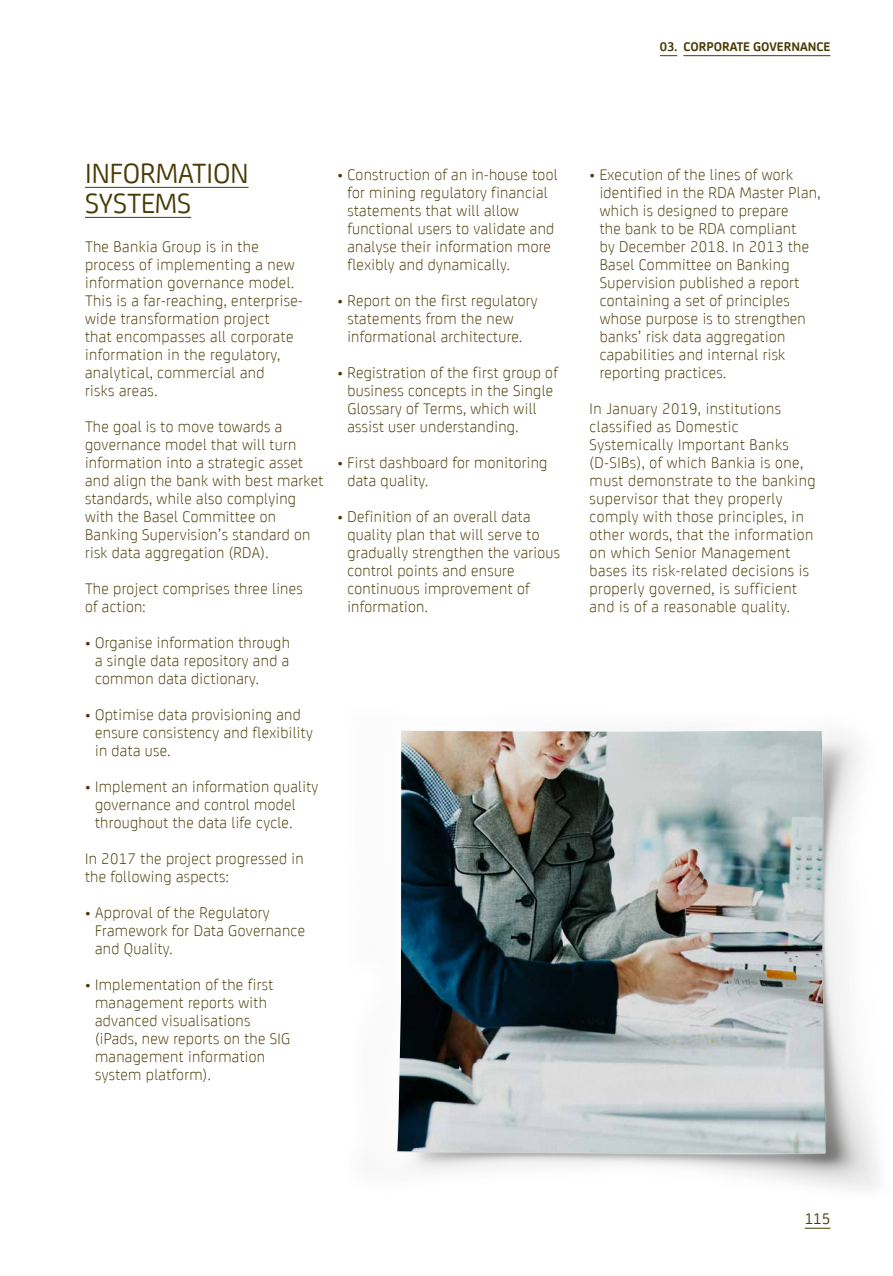
<style>
.page{position:relative;width:893px;height:1276px;background:#fff}
.page>*{position:absolute;margin:0;border:0;box-sizing:border-box;transform-origin:0 0}
.t1{font:30px/30px "Bankia";color:#483b05}
.t2{font:300 16.5px/18px "Bankia";letter-spacing:.02em;color:#483b05}
.t3{font:16.5px "Bankia";color:#483b05}
.t4{font:700 13.5px "Bankia";color:#483b05}
</style>
<div class="page">
<img style="left:401px;top:730px;width:477px;height:499px">
<img style="left:397px;top:731px;width:428px;height:422px">
<hr style="left:85px;top:187px;width:164px;height:1px;background:#483b05">
<hr style="left:85px;top:217px;width:106px;height:1px;background:#483b05">
<svg style="left:805px;top:1227px;width:25px;height:1px"></svg>
<svg style="left:660px;top:55px;width:17px;height:1px"></svg>
<hr style="left:683px;top:55px;width:147px;height:1px;background:#483b05">
<p class="t4" style="left:660px;top:37px;width:172px">03. CORPORATE GOVERNANCE</p>
<h1 class="t1" style="left:85px;top:156px;width:165px">INFORMATION<br>SYSTEMS</h1>
<p class="t2" style="left:85px;top:236px;width:219px">The Bankia Group is in the process of implementing a new information governance model.<br>This is a far-reaching, enterprise&shy;wide transformation project<br>that encompasses all corporate information in the regulatory, analytical, commercial and<br>risks areas.</p>
<p class="t2" style="left:85px;top:417px;width:240px">The goal is to move towards a governance model that will turn information into a strategic asset and align the bank with best market standards, while also complying with the Basel Committee on<br>Banking Supervision’s standard on risk data aggregation (RDA).</p>
<p class="t2" style="left:85px;top:579px;width:219px">The project comprises three lines of action:</p>
<p class="t2" style="left:95px;top:633px;width:196px;text-align:justify;text-indent:-10px">• Organise information through a single data repository and a common data dictionary.</p>
<p class="t2" style="left:95px;top:705px;width:219px;text-indent:-10px">• Optimise data provisioning and ensure consistency and flexibility in data use.</p>
<p class="t2" style="left:95px;top:777px;width:225px;text-indent:-10px">• Implement an information quality governance and control model throughout the data life cycle.</p>
<p class="t2" style="left:85px;top:849px;width:220px">In 2017 the project progressed in the following aspects:</p>
<p class="t2" style="left:95px;top:903px;width:211px;text-indent:-10px">• Approval of the Regulatory<br>Framework for Data Governance and Quality.</p>
<p class="t2" style="left:95px;top:975px;width:197px;text-indent:-10px">• Implementation of the first management reports with advanced visualisations (iPads, new reports on the SIG management information system platform).</p>
<p class="t2" style="left:347px;top:165px;width:212px;text-indent:-10px">• Construction of an in-house tool for mining regulatory financial statements that will allow functional users to validate and analyse their information more flexibly and dynamically.</p>
<p class="t2" style="left:347px;top:291px;width:192px;text-indent:-10px">• Report on the first regulatory statements from the new informational architecture.</p>
<p class="t2" style="left:347px;top:363px;width:212px;text-indent:-10px">• Registration of the first group of business concepts in the Single<br>Glossary of Terms, which will assist user understanding.</p>
<p class="t2" style="left:347px;top:453px;width:202px;text-indent:-10px">• First dashboard for monitoring data quality.</p>
<p class="t2" style="left:347px;top:507px;width:214px;text-indent:-10px">• Definition of an overall data quality plan that will serve to gradually strengthen the various control points and ensure continuous improvement of information.</p>
<p class="t2" style="left:600px;top:165px;width:222px;text-indent:-10px">• Execution of the lines of work identified in the RDA Master Plan, which is designed to prepare<br>the bank to be RDA compliant<br>by December 2018. In 2013 the<br>Basel Committee on Banking<br>Supervision published a report containing a set of principles whose purpose is to strengthen banks’ risk data aggregation capabilities and internal risk reporting practices.</p>
<p class="t2" style="left:590px;top:399px;width:227px">In January 2019, institutions classified as Domestic<br>Systemically Important Banks (D-SIBs), of which Bankia is one, must demonstrate to the banking supervisor that they properly comply with those principles, in other words, that the information on which Senior Management bases its risk-related decisions is properly governed, is sufficient and is of a reasonable quality.</p>
<p class="t3" style="left:805px;top:1206px;width:27px">115</p>
</div>
